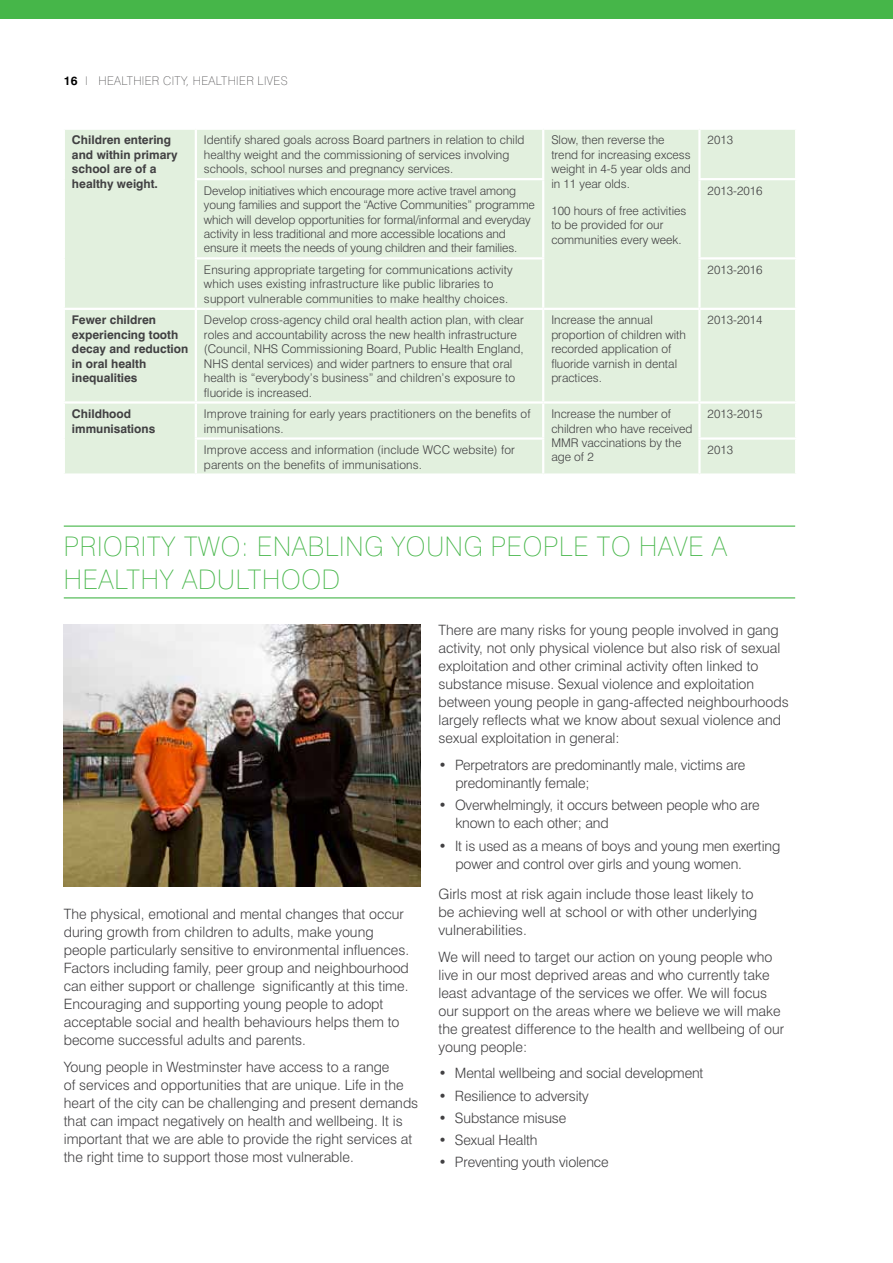
<style>
.page{position:relative;width:893px;height:1263px;background:#fff}
.page>*{position:absolute;margin:0;border:0;box-sizing:border-box;transform-origin:0 0}
.t1{font:100 27px/32.4px "Swiss 721 BT";letter-spacing:.03em;color:#46b649}
.t2{font:300 14.25px/18px "Swiss 721 BT";color:#414042}
.t3{font:300 12px/14.4px "Swiss 721 BT";color:#414042}
.t4{font:700 12px/14.4px "Swiss 721 BT";color:#414042}
.t5{font:100 12px "Swiss 721 BT";letter-spacing:.065em;color:#414042}
.s1{font-weight:700;color:#000}
</style>
<div class="page">
<div style="left:0;top:0;width:893px;height:18px;background:#46b649"></div>
<hr style="left:64px;top:525px;width:731px;height:2px;background:#46b649">
<hr style="left:64px;top:597px;width:731px;height:1px;background:#46b649">
<img style="left:64px;top:624px;width:356px;height:263px">
<div style="left:65px;top:130px;width:730px;height:343px;background:#e2f0de"></div>
<hr style="left:195px;top:130px;width:2px;height:48px;background:#fff">
<hr style="left:195px;top:180px;width:2px;height:77px;background:#fff">
<hr style="left:195px;top:259px;width:2px;height:49px;background:#fff">
<hr style="left:195px;top:310px;width:2px;height:91px;background:#fff">
<hr style="left:195px;top:404px;width:2px;height:33px;background:#fff">
<hr style="left:195px;top:440px;width:2px;height:33px;background:#fff">
<hr style="left:542px;top:130px;width:2px;height:48px;background:#fff">
<hr style="left:698px;top:130px;width:3px;height:48px;background:#fff">
<hr style="left:698px;top:180px;width:3px;height:77px;background:#fff">
<hr style="left:698px;top:259px;width:3px;height:49px;background:#fff">
<hr style="left:698px;top:310px;width:3px;height:91px;background:#fff">
<hr style="left:698px;top:404px;width:3px;height:33px;background:#fff">
<hr style="left:698px;top:440px;width:3px;height:33px;background:#fff">
<hr style="left:542px;top:180px;width:2px;height:77px;background:#fff">
<hr style="left:542px;top:259px;width:2px;height:49px;background:#fff">
<hr style="left:542px;top:310px;width:2px;height:91px;background:#fff">
<hr style="left:542px;top:404px;width:2px;height:33px;background:#fff">
<hr style="left:542px;top:440px;width:2px;height:33px;background:#fff">
<hr style="left:63px;top:308px;width:133px;height:2px;background:#fff">
<hr style="left:63px;top:401px;width:133px;height:3px;background:#fff">
<hr style="left:195px;top:178px;width:349px;height:2px;background:#fff">
<hr style="left:543px;top:308px;width:156px;height:2px;background:#fff">
<hr style="left:543px;top:401px;width:156px;height:3px;background:#fff">
<hr style="left:698px;top:178px;width:99px;height:2px;background:#fff">
<hr style="left:195px;top:257px;width:349px;height:2px;background:#fff">
<hr style="left:698px;top:257px;width:99px;height:2px;background:#fff">
<hr style="left:196px;top:308px;width:347px;height:2px;background:#fff">
<hr style="left:196px;top:401px;width:347px;height:3px;background:#fff">
<hr style="left:195px;top:437px;width:349px;height:3px;background:#fff">
<hr style="left:699px;top:308px;width:98px;height:2px;background:#fff">
<hr style="left:699px;top:401px;width:98px;height:3px;background:#fff">
<hr style="left:698px;top:437px;width:99px;height:3px;background:#fff">
<p class="t5" style="left:64px;top:73px;width:225px"><span class="s1">16</span> L H EALTHIER CITY, H EALTHIER LIVES</p>
<p class="t4" style="left:72px;top:133px;width:107px">Children entering and within primary school are of a healthy weight.</p>
<p class="t3" style="left:204px;top:133px;width:322px">Identify shared goals across Board partners in relation to child healthy weight and the commissioning of services involving schools, school nurses and pregnancy services.</p>
<p class="t3" style="left:551px;top:133px;width:141px">Slow, then reverse the trend for increasing excess weight in 4-5 year olds and in 11 year olds.</p>
<p class="t3" style="left:551px;top:203px;width:137px">100 hours of free activities to be provided for our communities every week.</p>
<p class="t3" style="left:708px;top:133px;width:27px">2013</p>
<p class="t3" style="left:204px;top:183px;width:332px">Develop initiatives which encourage more active travel among young families and support the “Active Communities” programme which will develop opportunities for formal/informal and everyday activity in less traditional and more accessible locations and ensure it meets the needs of young children and their families.</p>
<p class="t3" style="left:708px;top:183px;width:56px">2013-2016</p>
<p class="t3" style="left:204px;top:262px;width:310px">Ensuring appropriate targeting for communications activity which uses existing infrastructure like public libraries to support vulnerable communities to make healthy choices.</p>
<p class="t3" style="left:708px;top:262px;width:56px">2013-2016</p>
<p class="t4" style="left:72px;top:313px;width:118px">Fewer children experiencing tooth decay and reduction in oral health inequalities</p>
<p class="t3" style="left:204px;top:313px;width:321px">Develop cross-agency child oral health action plan, with clear roles and accountability across the new health infrastructure (Council, NHS Commissioning Board, Public Health England, NHS dental services) and wider partners to ensure that oral health is “everybody’s business” and children’s exposure to fluoride is increased.</p>
<p class="t3" style="left:551px;top:313px;width:136px">Increase the annual proportion of children with recorded application of fluoride varnish in dental practices.</p>
<p class="t3" style="left:708px;top:313px;width:56px">2013-2014</p>
<p class="t4" style="left:72px;top:407px;width:85px">Childhood immunisations</p>
<p class="t3" style="left:204px;top:407px;width:328px">Improve training for early years practitioners on the benefits of immunisations.</p>
<p class="t3" style="left:551px;top:407px;width:142px">Increase the number of children who have received<br>MMR vaccinations by the age of 2</p>
<p class="t3" style="left:708px;top:407px;width:56px">2013-2015</p>
<p class="t3" style="left:204px;top:443px;width:312px">Improve access and information (include WCC website) for parents on the benefits of immunisations.</p>
<p class="t3" style="left:708px;top:443px;width:27px">2013</p>
<h1 class="t1" style="left:64px;top:530px;width:663px">PRIORITY TWO: ENABLING YOUNG PEOPLE TO HAVE A<br>HEALTHY ADULTHOOD</h1>
<p class="t2" style="left:64px;top:905px;width:347px">The physical, emotional and mental changes that occur during growth from children to adults, make young people particularly sensitive to environmental influences.<br>Factors including family, peer group and neighbourhood can either support or challenge significantly at this time.<br>Encouraging and supporting young people to adopt acceptable social and health behaviours helps them to become successful adults and parents.</p>
<p class="t2" style="left:64px;top:1058px;width:356px">Young people in Westminster have access to a range<br>of services and opportunities that are unique. Life in the heart of the city can be challenging and present demands that can impact negatively on health and wellbeing. It is important that we are able to provide the right services at the right time to support those most vulnerable.</p>
<p class="t2" style="left:438px;top:621px;width:352px">There are many risks for young people involved in gang activity, not only physical violence but also risk of sexual exploitation and other criminal activity often linked to substance misuse. Sexual violence and exploitation between young people in gang-affected neighbourhoods largely reflects what we know about sexual violence and sexual exploitation in general:</p>
<p class="t2" style="left:455px;top:756px;width:291px;text-indent:-17px">• Perpetrators are predominantly male, victims are predominantly female;</p>
<p class="t2" style="left:455px;top:796px;width:306px;text-indent:-17px">• Overwhelmingly, it occurs between people who are known to each other; and</p>
<p class="t2" style="left:455px;top:836px;width:326px;text-indent:-17px">• It is used as a means of boys and young men exerting power and control over girls and young women.</p>
<p class="t2" style="left:438px;top:885px;width:320px">Girls most at risk again include those least likely to be achieving well at school or with other underlying vulnerabilities.</p>
<p class="t2" style="left:438px;top:947px;width:347px">We will need to target our action on young people who live in our most deprived areas and who currently take least advantage of the services we offer. We will focus our support on the areas where we believe we will make the greatest difference to the health and wellbeing of our young people:</p>
<p class="t2" style="left:438px;top:1064px;width:266px">• Mental wellbeing and social development</p>
<p class="t2" style="left:438px;top:1086px;width:152px">• Resilience to adversity</p>
<p class="t2" style="left:438px;top:1109px;width:129px">• Substance misuse</p>
<p class="t2" style="left:438px;top:1131px;width:101px">• Sexual Health</p>
<p class="t2" style="left:438px;top:1153px;width:172px">• Preventing youth violence</p>
</div>
